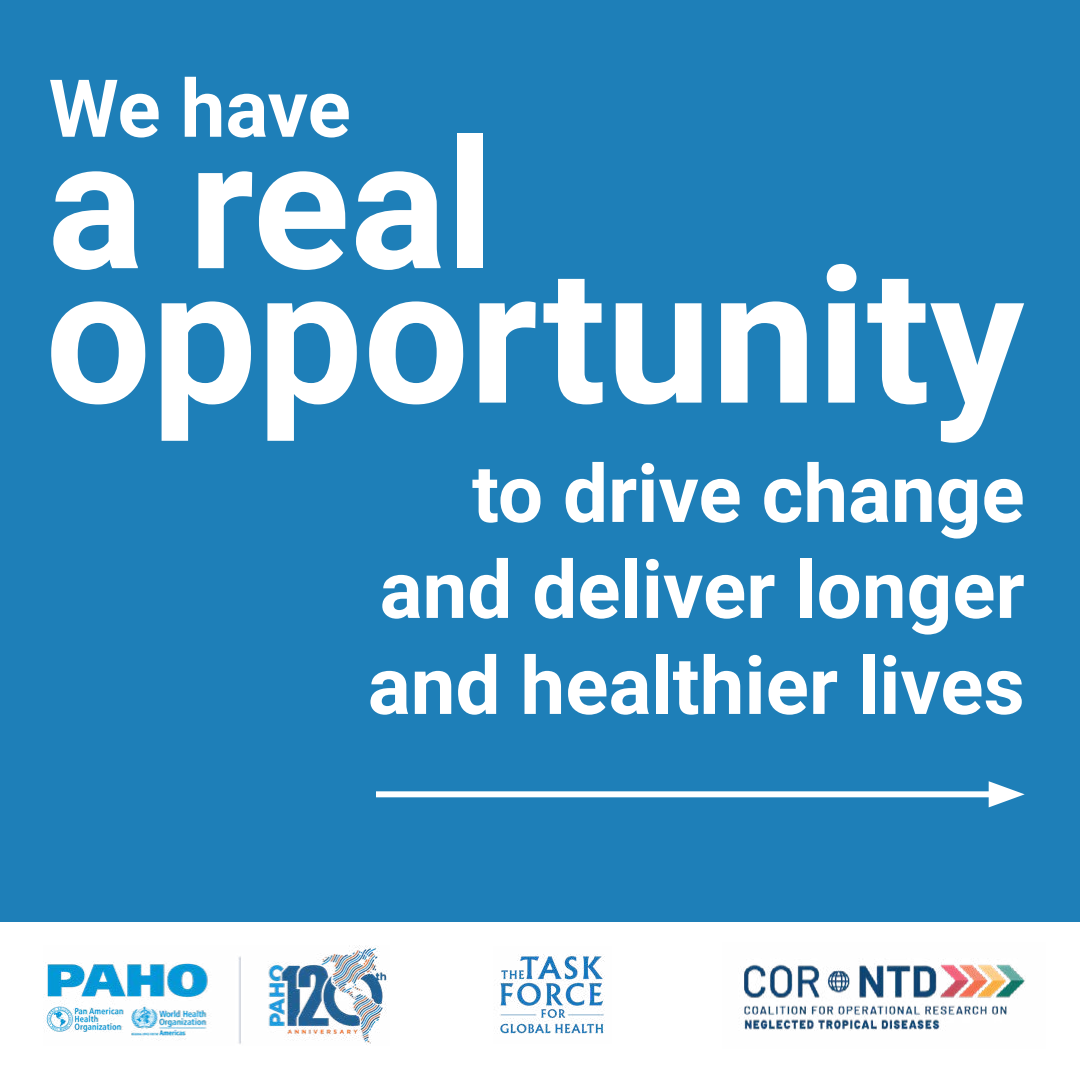
<style>
.page{position:relative;width:1080px;height:1080px;background:#1e7fb8}
.page>*{position:absolute;margin:0;border:0;box-sizing:border-box;transform-origin:0 0}
.t1{font:700 188px "Roboto";color:#fff}
.t2{font:700 180px "Roboto";color:#fff}
.t3{font:700 80px/96px "Roboto";color:#fff;text-align:justify}
</style>
<div class="page">
<div style="left:376px;top:791px;width:627px;height:6px;background:#fff"></div>
<svg style="left:989px;top:781px;width:36px;height:26px"></svg>
<div style="left:0;top:923px;width:1080px;height:157px;background:#fff"></div>
<img style="left:44px;top:945px;width:344px;height:100px">
<img style="left:500px;top:954px;width:105px;height:80px">
<img style="left:741px;top:962px;width:284px;height:69px">
<p class="t3" style="left:49px;top:57px;width:304px">We have</p>
<h2 class="t2" style="left:47px;top:78px;width:448px">a real</h2>
<h1 class="t1" style="left:45px;top:204px;width:981px">opportunity</h1>
<p class="t3" style="left:368px;top:443px;width:658px;text-indent:104px">to drive change and deliver longer and healthier lives</p>
</div>
